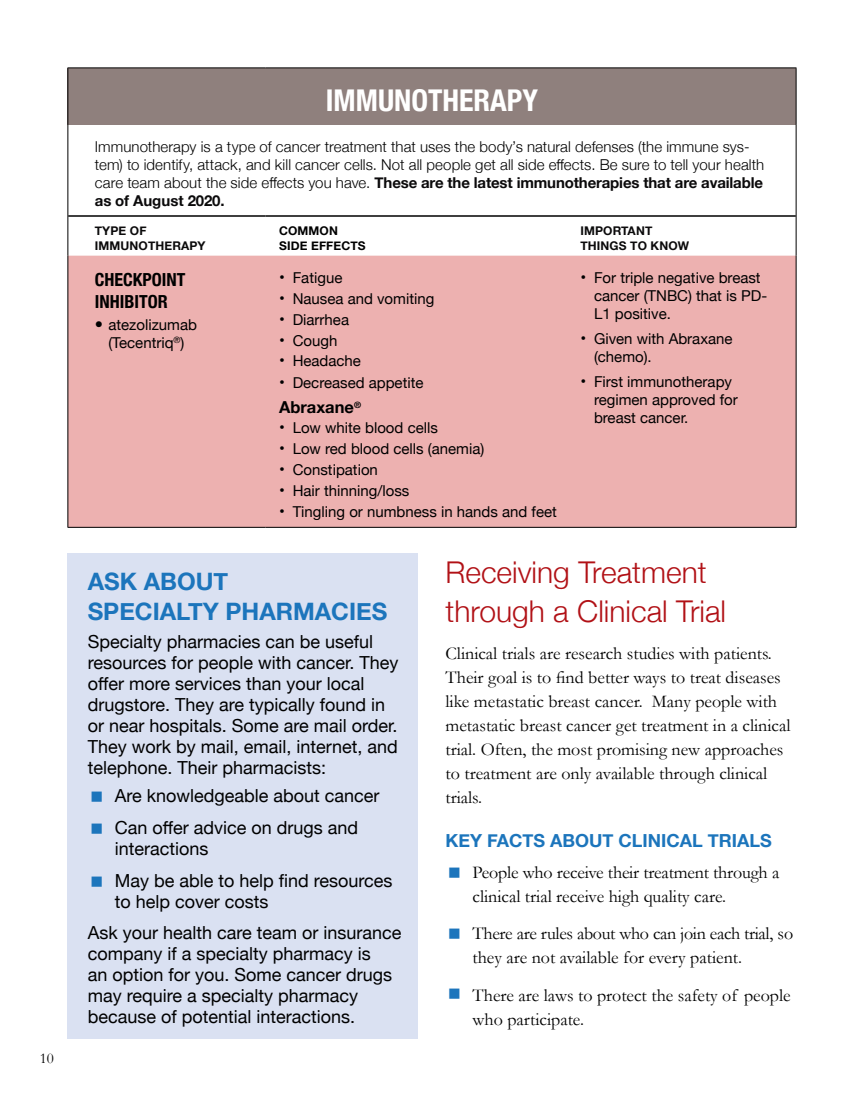
<style>
.page{position:relative;width:864px;height:1107px;background:#fff}
.page>*{position:absolute;margin:0;border:0;box-sizing:border-box;transform-origin:0 0}
.t1{font:300 30px/39px "Helvetica Neue";color:#b11116}
.t2{font:700 condensed 30px "Helvetica Neue";color:#fff}
.t3{font:700 24px/30px "Helvetica Neue";color:#1c75bc}
.t4{font:18px/21px "Helvetica Neue";color:#000}
.t5{font:18px/24px "Garamond";color:#000}
.t6{font:700 18px "Helvetica Neue";color:#1c75bc}
.t7{font:700 condensed 18px/21.6px "Helvetica Neue";color:#000}
.t8{font:700 16.5px "Helvetica Neue";color:#000}
.t9{font:15px/18px "Helvetica Neue";color:#000}
.t10{font:300 15px/18px "Helvetica Neue";letter-spacing:.005em;color:#000}
.t11{font:15px "Garamond";color:#000}
.t12{font:700 12px/15px "Helvetica Neue";letter-spacing:.01em;color:#0b0a0b}
.t13{font:700 12px/14.4px "Helvetica Neue";letter-spacing:.01em;color:#000}
.s1{font-weight:700;color:#0b0a0b}
.s2{font-weight:700;font-size:16.5px}
</style>
<div class="page">
<div style="left:67px;top:554px;width:351px;height:486px;background:#dae1f2"></div>
<div style="left:68px;top:68px;width:728px;height:57px;background:#8f807d"></div>
<div style="left:69px;top:256px;width:727px;height:271px;background:#edb1b0"></div>
<hr style="left:68px;top:215px;width:198px;height:2px;background:#000">
<hr style="left:266px;top:215px;width:301px;height:2px;background:#000">
<hr style="left:567px;top:215px;width:229px;height:2px;background:#000">
<hr style="left:68px;top:68px;width:198px;height:1px;background:#000">
<hr style="left:68px;top:68px;width:1px;height:57px;background:#000">
<hr style="left:266px;top:68px;width:301px;height:1px;background:#000">
<hr style="left:567px;top:68px;width:229px;height:1px;background:#000">
<hr style="left:796px;top:68px;width:1px;height:57px;background:#000">
<hr style="left:68px;top:125px;width:1px;height:91px;background:#000">
<hr style="left:796px;top:125px;width:1px;height:91px;background:#000">
<hr style="left:68px;top:216px;width:1px;height:40px;background:#000">
<hr style="left:796px;top:216px;width:1px;height:40px;background:#000">
<hr style="left:68px;top:256px;width:1px;height:271px;background:#000">
<hr style="left:796px;top:256px;width:1px;height:271px;background:#000">
<hr style="left:68px;top:527px;width:198px;height:1px;background:#000">
<hr style="left:266px;top:527px;width:301px;height:1px;background:#000">
<hr style="left:567px;top:527px;width:229px;height:1px;background:#000">
<svg style="left:96px;top:321px;width:6px;height:6px"></svg>
<p class="t11" style="left:40px;top:1049px;width:16px">10</p>
<h1 class="t2" style="left:326px;top:75px;width:214px">IMMUNOTHERAPY</h1>
<p class="t10" style="left:95px;top:137px;width:671px">Immunotherapy is a type of cancer treatment that uses the body’s natural defenses (the immune sys&shy;tem) to identify, attack, and kill cancer cells. Not all people get all side effects. Be sure to tell your health care team about the side effects you have. <span class="s1">These are the latest immunotherapies that are available as of August 2020.</span></p>
<p class="t12" style="left:95px;top:224px;width:112px">TYPE OF<br>IMMUNOTHERAPY</p>
<p class="t13" style="left:279px;top:224px;width:88px">COMMON<br>SIDE EFFECTS</p>
<p class="t12" style="left:581px;top:224px;width:110px">IMPORTANT<br>THINGS TO KNOW</p>
<p class="t7" style="left:95px;top:268px;width:92px">CHECKPOINT<br>INHIBITOR</p>
<p class="t9" style="left:108px;top:316px;width:90px">atezolizumab (Tecentriq<sup>®</sup>)</p>
<p class="t9" style="left:279px;top:270px;width:65px"><span class="s2">•</span> Fatigue</p>
<p class="t9" style="left:279px;top:291px;width:157px"><span class="s2">•</span> Nausea and vomiting</p>
<p class="t9" style="left:279px;top:311px;width:71px"><span class="s2">•</span> Diarrhea</p>
<p class="t9" style="left:279px;top:332px;width:60px"><span class="s2">•</span> Cough</p>
<p class="t9" style="left:279px;top:353px;width:83px"><span class="s2">•</span> Headache</p>
<p class="t9" style="left:279px;top:375px;width:146px"><span class="s2">•</span> Decreased appetite</p>
<p class="t8" style="left:279px;top:394px;width:83px">Abraxane<sup>®</sup></p>
<p class="t9" style="left:279px;top:420px;width:160px"><span class="s2">•</span> Low white blood cells</p>
<p class="t9" style="left:279px;top:441px;width:207px"><span class="s2">•</span> Low red blood cells (anemia)</p>
<p class="t9" style="left:279px;top:462px;width:100px"><span class="s2">•</span> Constipation</p>
<p class="t9" style="left:279px;top:482px;width:132px"><span class="s2">•</span> Hair thinning/loss</p>
<p class="t9" style="left:279px;top:503px;width:279px"><span class="s2">•</span> Tingling or numbness in hands and feet</p>
<p class="t9" style="left:594px;top:270px;width:175px;text-indent:-14px"><span class="s2">•</span> For triple negative breast cancer (TNBC) that is PD-<br>L1 positive.</p>
<p class="t9" style="left:594px;top:331px;width:140px;text-indent:-14px"><span class="s2">•</span> Given with Abraxane (chemo).</p>
<p class="t9" style="left:594px;top:374px;width:145px;text-indent:-14px"><span class="s2">•</span> First immunotherapy regimen approved for breast cancer.</p>
<h2 class="t3" style="left:88px;top:567px;width:301px">ASK ABOUT<br>SPECIALTY PHARMACIES</h2>
<p class="t4" style="left:88px;top:632px;width:312px">Specialty pharmacies can be useful resources for people with cancer. They offer more services than your local drugstore. They are typically found in or near hospitals. Some are mail order.<br>They work by mail, email, internet, and telephone. Their pharmacists:</p>
<p class="t4" style="left:115px;top:781px;width:266px;line-height:31.8px">Are knowledgeable about cancer<br>Can offer advice on drugs and</p>
<p class="t4" style="left:115px;top:833px;width:279px;line-height:31.8px">interactions<br>May be able to help find resources</p>
<p class="t4" style="left:88px;top:886px;width:315px;line-height:31.8px;text-indent:27px">to help cover costs<br>Ask your health care team or insurance</p>
<p class="t4" style="left:88px;top:945px;width:306px">company if a specialty pharmacy is an option for you. Some cancer drugs may require a specialty pharmacy because of potential interactions.</p>
<h1 class="t1" style="left:446px;top:550px;width:282px">Receiving Treatment through a Clinical Trial</h1>
<p class="t5" style="left:446px;top:641px;width:347px">Clinical trials are research studies with patients.<br>Their goal is to find better ways to treat diseases like metastatic breast cancer. Many people with metastatic breast cancer get treatment in a clinical trial. Often, the most promising new approaches to treatment are only available through clinical trials.</p>
<p class="t6" style="left:446px;top:827px;width:328px">KEY FACTS ABOUT CLINICAL TRIALS</p>
<p class="t5" style="left:472px;top:860px;width:308px">People who receive their treatment through a clinical trial receive high quality care.</p>
<p class="t5" style="left:472px;top:922px;width:322px">There are rules about who can join each trial, so they are not available for every patient.</p>
<p class="t5" style="left:472px;top:983px;width:320px">There are laws to protect the safety of people who participate.</p>
</div>
